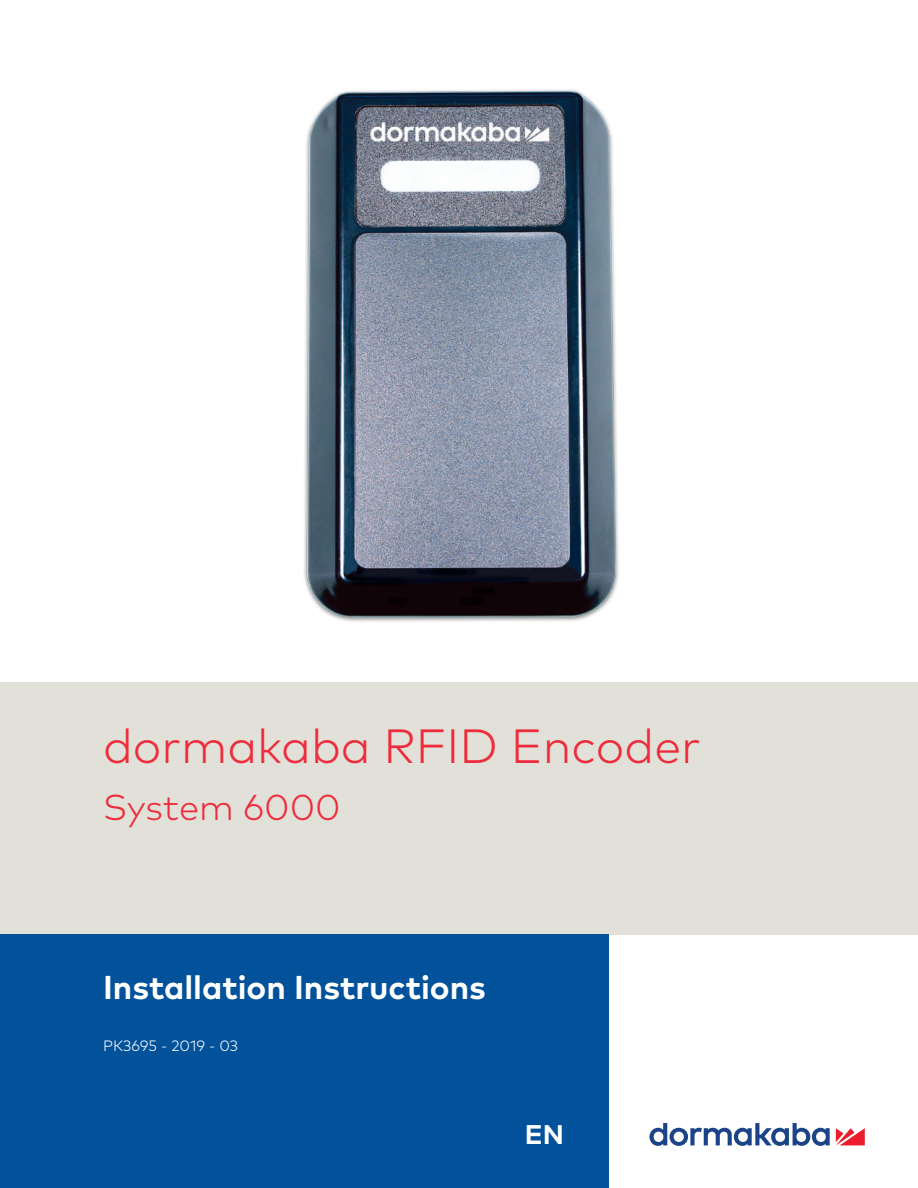
<style>
.page{position:relative;width:918px;height:1188px;background:#fff}
.page>*{position:absolute;margin:0;border:0;box-sizing:border-box;transform-origin:0 0}
.t1{font:300 48px "Mark Pro";color:#ee2c3b}
.t2{font:300 36px "Mark Pro";color:#ee2c3b}
.t3{font:700 33px "Mark Pro";color:#fff}
.t4{font:700 27px "Mark Pro";color:#fff}
.t5{font:300 15px "Mark Pro";color:#fff}
</style>
<div class="page">
<img style="left:304px;top:89px;width:315px;height:533px">
<div style="left:0;top:682px;width:918px;height:253px;background:#e2e1d9"></div>
<div style="left:0;top:935px;width:608px;height:253px;background:#01519b"></div>
<svg style="left:836px;top:1128px;width:29px;height:17px"></svg>
<svg style="left:649px;top:1123px;width:181px;height:23px"></svg>
<p class="t1" style="left:103px;top:710px;width:599px">dormakaba RFID Encoder</p>
<p class="t2" style="left:103px;top:781px;width:239px">System 6000</p>
<p class="t3" style="left:103px;top:963px;width:384px">Installation Instructions</p>
<p class="t5" style="left:103px;top:1035px;width:137px">PK3695 - 2019 - 03</p>
<p class="t4" style="left:525px;top:1114px;width:41px">EN</p>
</div>
